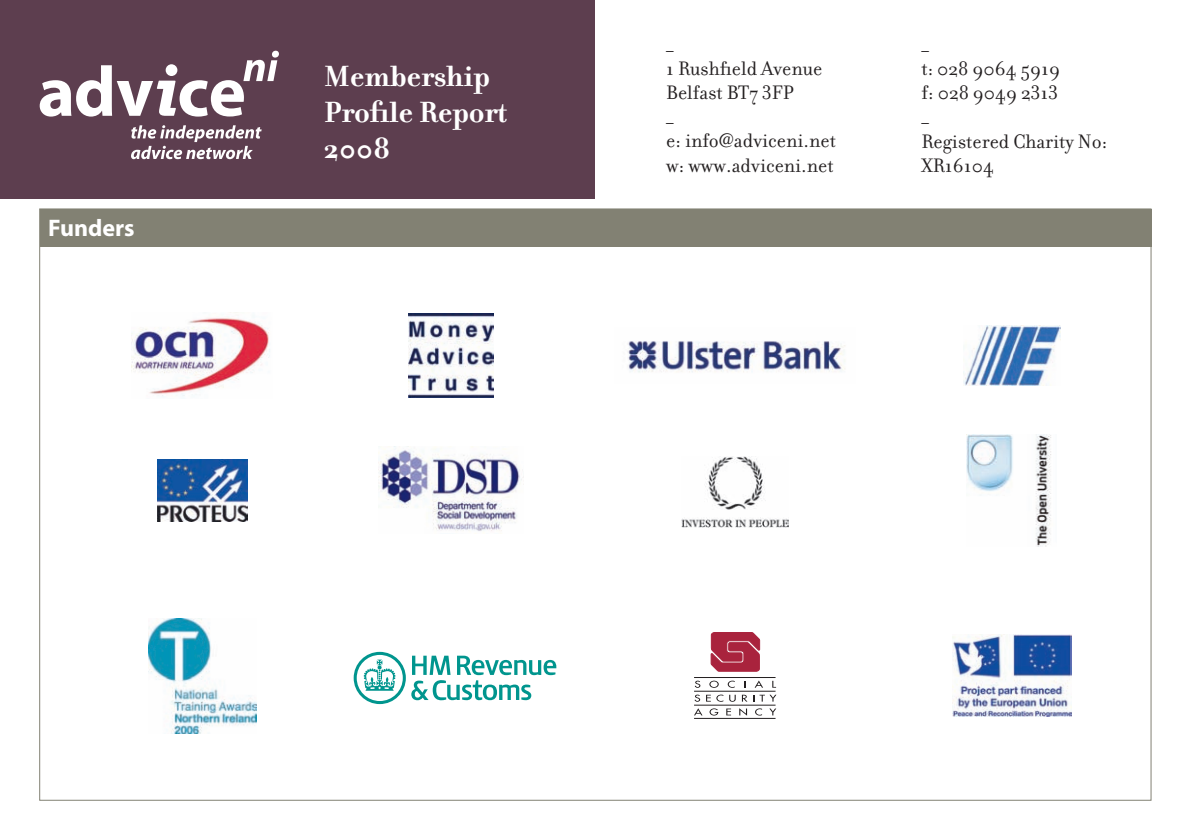
<style>
.page{position:relative;width:1191px;height:840px;background:#fff}
.page>*{position:absolute;margin:0;border:0;box-sizing:border-box;transform-origin:0 0}
.t1{font:700 31.6px/36px "Filosofia";color:#fff}
.t2{font:700 24px "Myriad";color:#fff}
.t3{font:21px/24px "Filosofia";color:#231f20}
</style>
<div class="page">
<div style="left:0;top:0;width:594px;height:198px;background:#5d3e4f"></div>
<svg style="left:40px;top:51px;width:239px;height:65px"></svg>
<svg style="left:131px;top:125px;width:131px;height:34px"></svg>
<div style="left:40px;top:209px;width:1111px;height:37px;background:#828173"></div>
<img style="left:379px;top:446px;width:143px;height:85px">
<img style="left:157px;top:459px;width:90px;height:62px">
<svg style="left:354px;top:651px;width:202px;height:52px"></svg>
<svg style="left:711px;top:632px;width:48px;height:39px;background:#af344c"></svg>
<svg style="left:694px;top:708px;width:8px;height:7px"></svg>
<svg style="left:709px;top:708px;width:9px;height:7px"></svg>
<svg style="left:726px;top:708px;width:5px;height:7px"></svg>
<svg style="left:739px;top:708px;width:8px;height:7px"></svg>
<svg style="left:755px;top:708px;width:7px;height:7px"></svg>
<svg style="left:769px;top:708px;width:7px;height:7px"></svg>
<svg style="left:694px;top:694px;width:6px;height:7px"></svg>
<svg style="left:706px;top:694px;width:17px;height:7px"></svg>
<svg style="left:729px;top:694px;width:6px;height:7px"></svg>
<svg style="left:742px;top:694px;width:5px;height:7px"></svg>
<svg style="left:753px;top:694px;width:23px;height:7px"></svg>
<svg style="left:695px;top:680px;width:5px;height:7px"></svg>
<svg style="left:709px;top:680px;width:9px;height:7px"></svg>
<svg style="left:727px;top:680px;width:7px;height:7px"></svg>
<svg style="left:755px;top:680px;width:8px;height:7px"></svg>
<svg style="left:772px;top:680px;width:4px;height:7px"></svg>
<hr style="left:694px;top:676px;width:81px;height:1px;background:#231f20">
<hr style="left:694px;top:717px;width:81px;height:1px;background:#231f20">
<hr style="left:694px;top:690px;width:81px;height:1px;background:#231f20">
<hr style="left:694px;top:704px;width:81px;height:1px;background:#231f20">
<img style="left:681px;top:456px;width:107px;height:71px">
<img style="left:148px;top:618px;width:108px;height:114px">
<img style="left:966px;top:434px;width:85px;height:112px">
<img style="left:952px;top:634px;width:119px;height:82px">
<img style="left:963px;top:325px;width:97px;height:60px">
<img style="left:409px;top:313px;width:84px;height:84px">
<img style="left:132px;top:312px;width:138px;height:85px">
<img style="left:627px;top:341px;width:218px;height:32px">
<p class="t2" style="left:48px;top:219px;width:88px">Funders</p>
<h1 class="t1" style="left:324px;top:62px;width:185px">Membership<br>Profile Report<br>2008</h1>
<p class="t3" style="left:666px;top:36px;width:171px">_<br>1 Rushfield Avenue<br>Belfast BT7 3FP<br>_<br>e: info@adviceni.net w: www.adviceni.net</p>
<p class="t3" style="left:921px;top:36px;width:187px">_<br>t: 028 9064 5919<br>f: 028 9049 2313<br>_<br>Registered Charity No:<br>XR16104</p>
</div>
